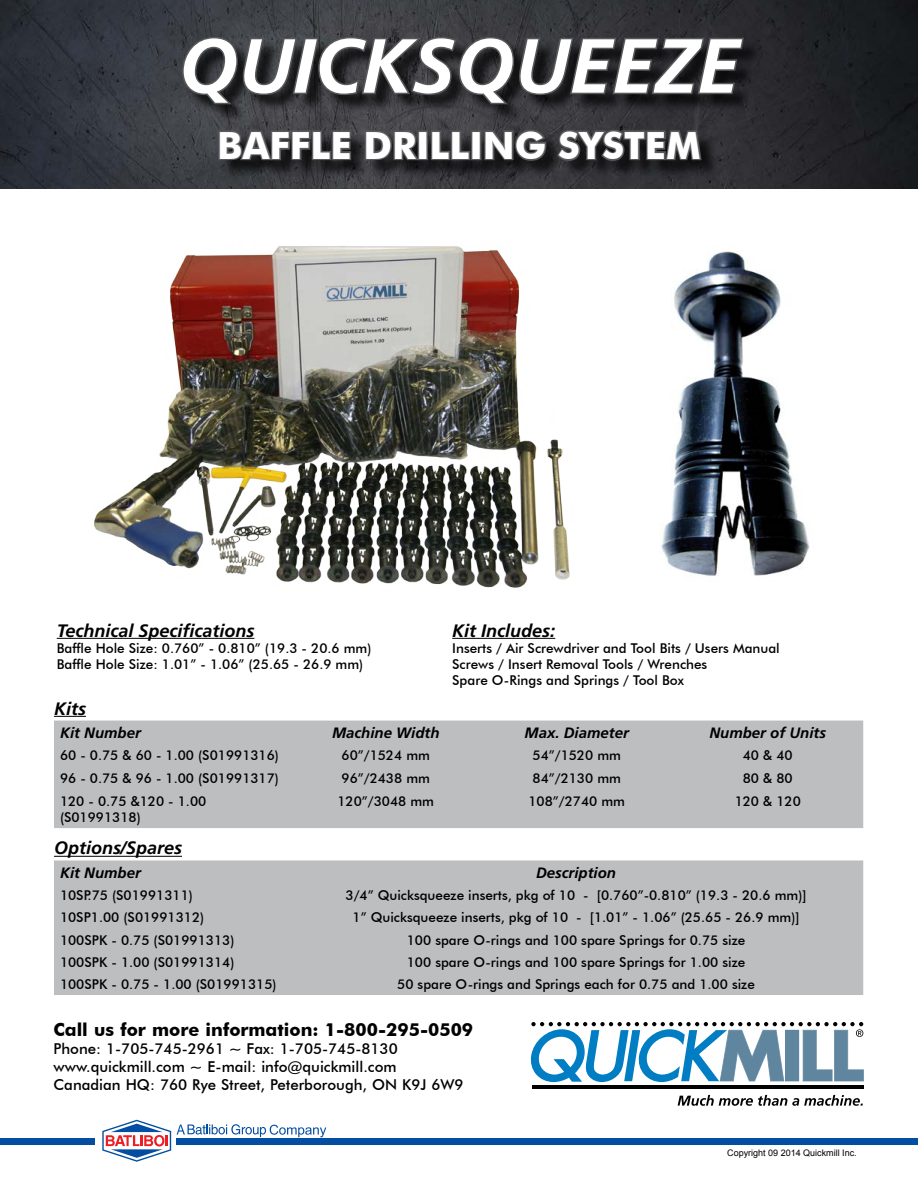
<style>
.page{position:relative;width:918px;height:1188px;background:#fff}
.page>*{position:absolute;margin:0;border:0;box-sizing:border-box;transform-origin:0 0}
.t1{font:italic 700 76.5px "Frutiger LT Std";color:#fff}
.t2{font:700 37.5px "Futura BT";color:#fff}
.t3{font:italic 700 18px "Frutiger LT Std";color:#000}
.t4{font:700 18px "Futura BT";color:#000}
.t5{font:500 15px/18px "Futura BT";color:#000}
.t6{font:italic 700 15px "Frutiger LT Std";color:#000}
.t7{font:500 13.5px/16.2px "Futura BT";color:#000}
.t8{font:9px "Arial";color:#000}
</style>
<div class="page">
<img style="left:0;top:0;width:918px;height:189px">
<div style="left:184px;top:39px;width:578px;height:140px;background:#000;opacity:.75"></div>
<svg style="left:181px;top:35px;width:565px;height:154px;background:#36363a"></svg>
<svg style="left:678px;top:1095px;width:185px;height:11px"></svg>
<hr style="left:532px;top:1085px;width:331px;height:4px;background:#000">
<svg style="left:530px;top:1022px;width:334px;height:60px"></svg>
<svg style="left:102px;top:1120px;width:69px;height:42px"></svg>
<div style="left:0;top:1138px;width:95px;height:6px;background:#034ea2"></div>
<div style="left:176px;top:1138px;width:742px;height:6px;background:#034ea2"></div>
<svg style="left:177px;top:1124px;width:149px;height:13px"></svg>
<hr style="left:54px;top:716px;width:32px;height:1px;background:#000">
<hr style="left:54px;top:856px;width:128px;height:1px;background:#000">
<div style="left:54px;top:721px;width:809px;height:107px;background:#bcbec0"></div>
<div style="left:54px;top:860px;width:809px;height:135px;background:#bcbec0"></div>
<img style="left:94px;top:246px;width:476px;height:342px">
<img style="left:661px;top:251px;width:149px;height:325px">
<hr style="left:452px;top:638px;width:103px;height:1px;background:#000">
<hr style="left:57px;top:638px;width:197px;height:1px;background:#000">
<h1 class="t1" style="left:178px;top:21px;width:563px">QUICKSQUEEZE</h1>
<h2 class="t2" style="left:217px;top:123px;width:485px">BAFFLE DRILLING SYSTEM</h2>
<h3 class="t3" style="left:57px;top:620px;width:199px">Technical Specifications</h3>
<p class="t7" style="left:57px;top:640px;width:316px">Baffle Hole Size: 0.760” - 0.810” (19.3 - 20.6 mm)<br>Baffle Hole Size: 1.01” - 1.06” (25.65 - 26.9 mm)</p>
<h3 class="t3" style="left:452px;top:620px;width:105px">Kit Includes:</h3>
<p class="t7" style="left:452px;top:640px;width:329px">Inserts / Air Screwdriver and Tool Bits / Users Manual<br>Screws / Insert Removal Tools / Wrenches<br>Spare O-Rings and Springs / Tool Box</p>
<h3 class="t3" style="left:54px;top:698px;width:34px">Kits</h3>
<p class="t6" style="left:60px;top:724px;width:82px">Kit Number</p>
<p class="t6" style="left:332px;top:724px;width:109px">Machine Width</p>
<p class="t6" style="left:525px;top:724px;width:106px">Max. Diameter</p>
<p class="t6" style="left:709px;top:724px;width:118px">Number of Units</p>
<p class="t7" style="left:60px;top:747px;width:221px">60 - 0.75 &amp; 60 - 1.00 (S01991316)</p>
<p class="t7" style="left:342px;top:747px;width:90px">60”/1524 mm</p>
<p class="t7" style="left:533px;top:747px;width:90px">54”/1520 mm</p>
<p class="t7" style="left:743px;top:747px;width:51px">40 &amp; 40</p>
<p class="t7" style="left:60px;top:770px;width:221px">96 - 0.75 &amp; 96 - 1.00 (S01991317)</p>
<p class="t7" style="left:342px;top:770px;width:90px">96”/2438 mm</p>
<p class="t7" style="left:533px;top:770px;width:90px">84”/2130 mm</p>
<p class="t7" style="left:743px;top:770px;width:51px">80 &amp; 80</p>
<p class="t7" style="left:60px;top:793px;width:148px">120 - 0.75 &amp;120 - 1.00 (S01991318)</p>
<p class="t7" style="left:337px;top:793px;width:98px">120”/3048 mm</p>
<p class="t7" style="left:528px;top:793px;width:98px">108”/2740 mm</p>
<p class="t7" style="left:735px;top:793px;width:68px">120 &amp; 120</p>
<h3 class="t3" style="left:54px;top:838px;width:130px">Options/Spares</h3>
<p class="t6" style="left:60px;top:864px;width:82px">Kit Number</p>
<p class="t6" style="left:536px;top:864px;width:81px">Description</p>
<p class="t7" style="left:60px;top:887px;width:134px">10SP.75 (S01991311)</p>
<p class="t7" style="left:346px;top:887px;width:462px">3/4” Quicksqueeze inserts, pkg of 10 - [0.760”-0.810” (19.3 - 20.6 mm)]</p>
<p class="t7" style="left:60px;top:909px;width:146px">10SP1.00 (S01991312)</p>
<p class="t7" style="left:353px;top:909px;width:448px">1” Quicksqueeze inserts, pkg of 10 - [1.01” - 1.06” (25.65 - 26.9 mm)]</p>
<p class="t7" style="left:60px;top:932px;width:176px">100SPK - 0.75 (S01991313)</p>
<p class="t7" style="left:407px;top:932px;width:340px">100 spare O-rings and 100 spare Springs for 0.75 size</p>
<p class="t7" style="left:60px;top:954px;width:176px">100SPK - 1.00 (S01991314)</p>
<p class="t7" style="left:407px;top:954px;width:340px">100 spare O-rings and 100 spare Springs for 1.00 size</p>
<p class="t7" style="left:60px;top:976px;width:218px">100SPK - 0.75 - 1.00 (S01991315)</p>
<p class="t7" style="left:397px;top:976px;width:359px">50 spare O-rings and Springs each for 0.75 and 1.00 size</p>
<h3 class="t4" style="left:54px;top:1018px;width:421px">Call us for more information: 1-800-295-0509</h3>
<p class="t5" style="left:54px;top:1039px;width:412px">Phone: 1-705-745-2961 ~ Fax: 1-705-745-8130 www.quickmill.com ~ E-mail: info@quickmill.com<br>Canadian HQ: 760 Rye Street, Peterborough, ON K9J 6W9</p>
<p class="t8" style="left:727px;top:1147px;width:131px">Copyright 09 2014 Quickmill Inc.</p>
</div>
